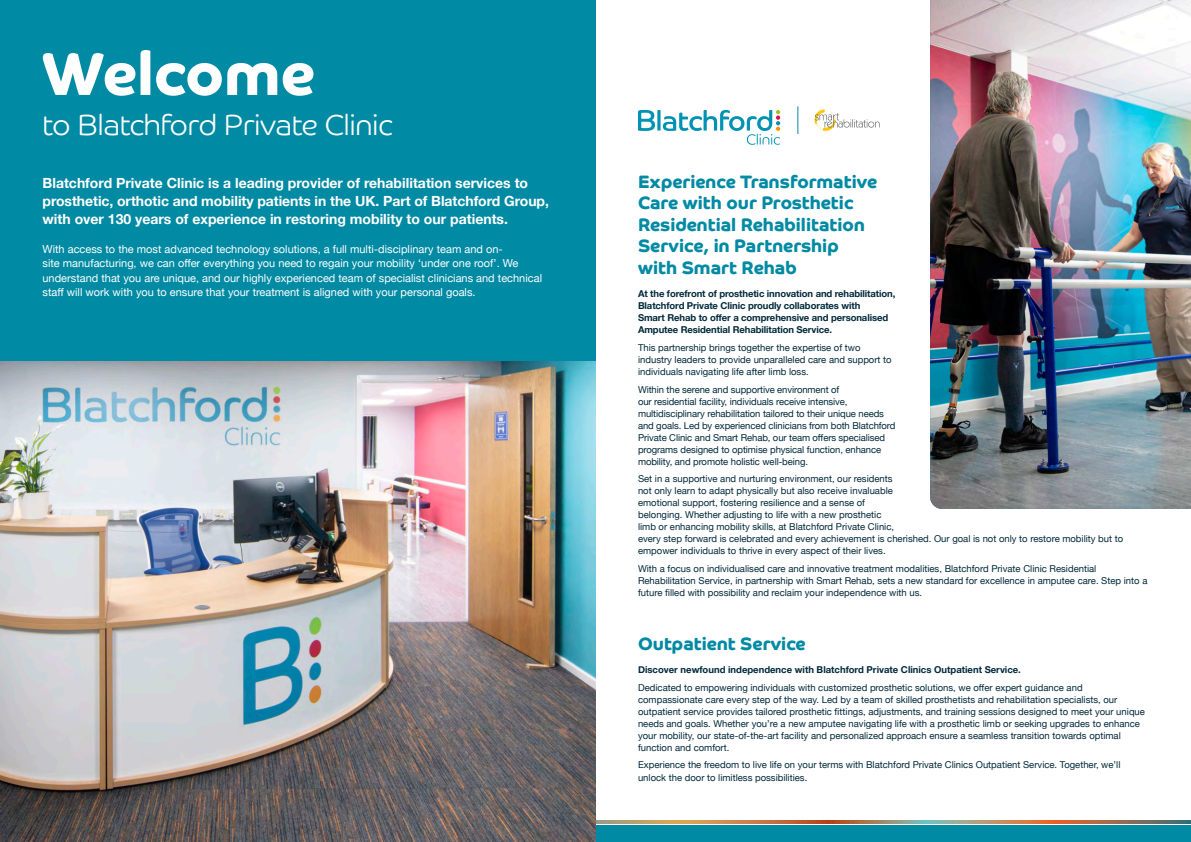
<style>
.page{position:relative;width:1191px;height:842px;background:#fff}
.page>*{position:absolute;margin:0;border:0;box-sizing:border-box;transform-origin:0 0}
.t1{font:700 61px "Co Headline";color:#fff}
.t2{font:300 29px "Co Headline";color:#fff}
.Paragraph_Style_1{font:700 18px/21.6px "Co Headline";color:#008aa3}
.Introductory_Text{font:700 14px/18px "Helvetica Neue";color:#fff}
.Introductory_Text-2{font:11px/14.5px "Helvetica Neue";color:#fff}
.Body_Copy{font:9.5px/12px "Helvetica Neue";color:#00293a}
.Body_Copy-2{font:700 9.5px/12px "Helvetica Neue";letter-spacing:-.01em;color:#00293a}
</style>
<div class="page">
<div style="left:0;top:825px;width:1191px;height:17px;background:#008aa3"></div>
<svg style="left:595px;top:821px;width:596px;height:2px"></svg>
<img style="left:930px;top:0;width:261px;height:509px">
<svg style="left:638px;top:110px;width:142px;height:35px"></svg>
<svg style="left:814px;top:109px;width:65px;height:22px"></svg>
<svg style="left:797px;top:106px;width:1px;height:28px"></svg>
<img style="left:0;top:360px;width:595px;height:482px">
<div style="left:0;top:0;width:595px;height:360px;background:#008aa3"></div>
<p class="t1" style="left:43px;top:38px;width:274px">Welcome</p>
<p class="t2" style="left:43px;top:108px;width:351px">to Blatchford Private Clinic</p>
<p class="Introductory_Text" style="left:43px;top:174px;width:508px">Blatchford Private Clinic is a leading provider of rehabilitation services to prosthetic, orthotic and mobility patients in the UK. Part of Blatchford Group, with over 130 years of experience in restoring mobility to our patients.</p>
<p class="Introductory_Text-2" style="left:43px;top:242px;width:501px">With access to the most advanced technology solutions, a full multi-disciplinary team and on-<br>site manufacturing, we can offer everything you need to regain your mobility ‘under one roof’. We understand that you are unique, and our highly experienced team of specialist clinicians and technical staff will work with you to ensure that your treatment is aligned with your personal goals.</p>
<p class="Paragraph_Style_1" style="left:638px;top:171px;width:241px">Experience Transformative<br>Care with our Prosthetic<br>Residential Rehabilitation<br>Service, in Partnership with Smart Rehab</p>
<p class="Body_Copy-2" style="left:638px;top:288px;width:259px">At the forefront of prosthetic innovation and rehabilitation, Blatchford Private Clinic proudly collaborates with<br>Smart Rehab to offer a comprehensive and personalised Amputee Residential Rehabilitation Service.</p>
<p class="Body_Copy" style="left:638px;top:342px;width:255px">This partnership brings together the expertise of two industry leaders to provide unparalleled care and support to individuals navigating life after limb loss.</p>
<p class="Body_Copy" style="left:638px;top:384px;width:259px">Within the serene and supportive environment of<br>our residential facility, individuals receive intensive, multidisciplinary rehabilitation tailored to their unique needs and goals. Led by experienced clinicians from both Blatchford Private Clinic and Smart Rehab, our team offers specialised programs designed to optimise physical function, enhance mobility, and promote holistic well-being.</p>
<p class="Body_Copy" style="left:638px;top:473px;width:487px">Set in a supportive and nurturing environment, our residents<br>not only learn to adapt physically but also receive invaluable<br>emotional support, fostering resilience and a sense of<br>belonging. Whether adjusting to life with a new prosthetic<br>limb or enhancing mobility skills, at Blatchford Private Clinic,<br>every step forward is celebrated and every achievement is cherished. Our goal is not only to restore mobility but to empower individuals to thrive in every aspect of their lives.</p>
<p class="Body_Copy" style="left:638px;top:563px;width:511px">With a focus on individualised care and innovative treatment modalities, Blatchford Private Clinic Residential<br>Rehabilitation Service, in partnership with Smart Rehab, sets a new standard for excellence in amputee care. Step into a future filled with possibility and reclaim your independence with us.</p>
<p class="Paragraph_Style_1" style="left:638px;top:633px;width:169px">Outpatient Service</p>
<p class="Body_Copy-2" style="left:638px;top:664px;width:384px">Discover newfound independence with Blatchford Private Clinics Outpatient Service.</p>
<p class="Body_Copy" style="left:638px;top:682px;width:508px">Dedicated to empowering individuals with customized prosthetic solutions, we offer expert guidance and compassionate care every step of the way. Led by a team of skilled prosthetists and rehabilitation specialists, our outpatient service provides tailored prosthetic fittings, adjustments, and training sessions designed to meet your unique needs and goals. Whether you’re a new amputee navigating life with a prosthetic limb or seeking upgrades to enhance your mobility, our state-of-the-art facility and personalized approach ensure a seamless transition towards optimal function and comfort.</p>
<p class="Body_Copy" style="left:638px;top:759px;width:484px;line-height:13px">Experience the freedom to live life on your terms with Blatchford Private Clinics Outpatient Service. Together, we’ll unlock the door to limitless possibilities.</p>
</div>
